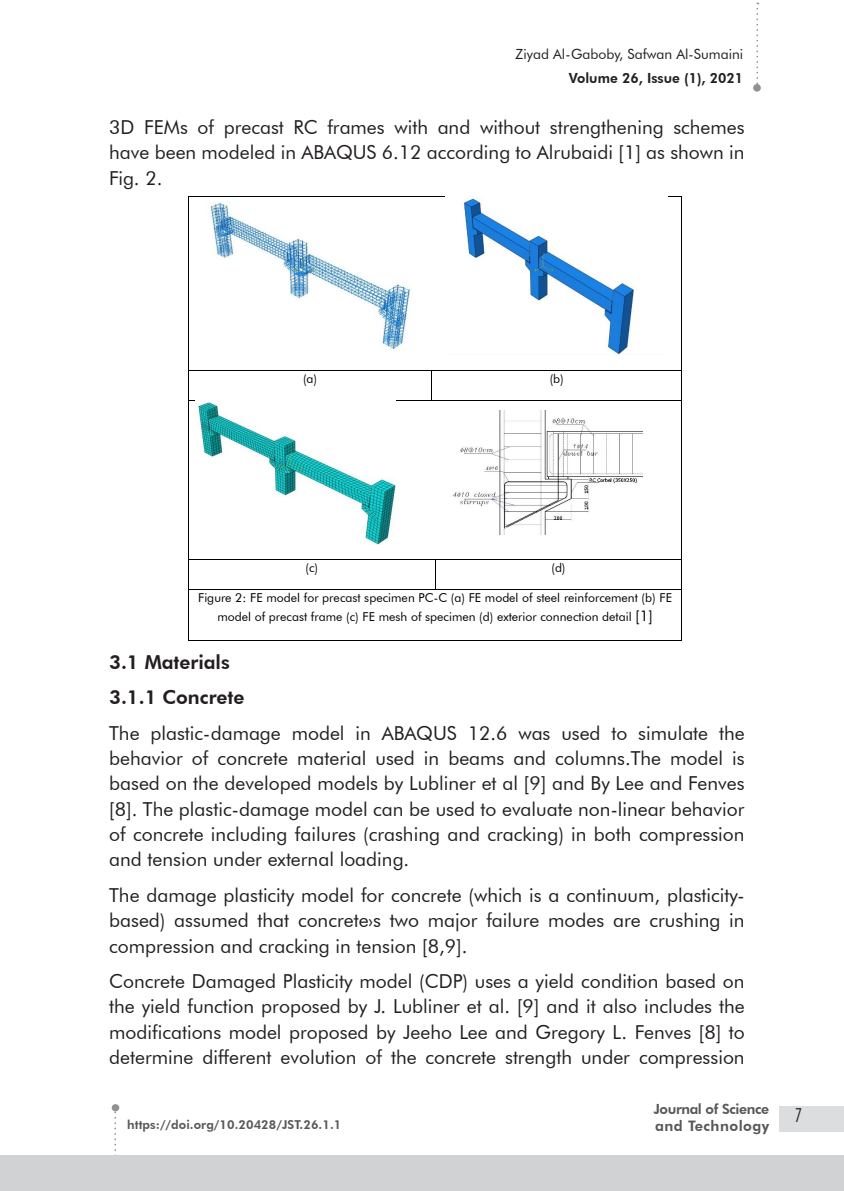
<style>
.page{position:relative;width:844px;height:1191px;background:#fff}
.page>*{position:absolute;margin:0;border:0;box-sizing:border-box;transform-origin:0 0}
.t1{font:19.25px/25.4px "Futura BT";color:#231f20;text-align:justify}
.t2{font:800 19.25px/35.4px "Futura BT";color:#231f20}
.t3{font:300 condensed 19.25px "Futura BT";color:#231f20}
.t4{font:800 14.53px "Futura BT";letter-spacing:.03em;color:#57585a}
.t5{font:14px "Futura BT";color:#231f20}
.t6{font:800 14px "Futura BT";color:#231f20}
.t7{font:800 14px "Futura BT";letter-spacing:-.025em;color:#57585a}
.t8{font:12.25px/19.4px "Futura BT";color:#000;text-align:center}
.t9{font:800 12.25px "Futura BT";letter-spacing:.005em;color:#57585a}
.s1{font-size:14.7px}
</style>
<div class="page">
<svg style="left:756px;top:3px;width:2px;height:81px"></svg>
<div style="left:753px;top:84px;width:7px;height:8px;background:#8f9194;border-radius:50%"></div>
<div style="left:779px;top:1105px;width:64px;height:26px;background:#dcdddf"></div>
<svg style="left:114px;top:1111px;width:2px;height:44px"></svg>
<div style="left:112px;top:1104px;width:7px;height:7px;background:#8f9194;border-radius:50%"></div>
<div style="left:0;top:1155px;width:843px;height:36px;background:#d1d2d4"></div>
<hr style="left:189px;top:196px;width:242px;height:1px;background:#000">
<hr style="left:432px;top:196px;width:249px;height:1px;background:#000">
<hr style="left:188px;top:197px;width:1px;height:173px;background:#000">
<hr style="left:681px;top:197px;width:1px;height:173px;background:#000">
<hr style="left:189px;top:370px;width:242px;height:1px;background:#000">
<hr style="left:432px;top:370px;width:249px;height:1px;background:#000">
<svg style="left:188px;top:370px;width:1px;height:31px"></svg>
<hr style="left:189px;top:400px;width:242px;height:1px;background:#000">
<svg style="left:431px;top:370px;width:4px;height:31px"></svg>
<hr style="left:435px;top:400px;width:246px;height:1px;background:#000">
<svg style="left:681px;top:370px;width:1px;height:31px"></svg>
<hr style="left:188px;top:401px;width:1px;height:158px;background:#000">
<hr style="left:681px;top:401px;width:1px;height:158px;background:#000">
<hr style="left:189px;top:559px;width:245px;height:1px;background:#000">
<hr style="left:436px;top:559px;width:245px;height:1px;background:#000">
<svg style="left:188px;top:559px;width:1px;height:31px"></svg>
<hr style="left:189px;top:589px;width:245px;height:1px;background:#000">
<svg style="left:435px;top:559px;width:1px;height:30px"></svg>
<hr style="left:435px;top:589px;width:246px;height:1px;background:#000">
<svg style="left:681px;top:559px;width:1px;height:31px"></svg>
<hr style="left:188px;top:590px;width:1px;height:49px;background:#000">
<hr style="left:189px;top:639px;width:492px;height:1px;background:#000">
<hr style="left:681px;top:590px;width:1px;height:49px;background:#000">
<img style="left:210px;top:201px;width:201px;height:148px">
<img style="left:463px;top:197px;width:171px;height:158px">
<img style="left:198px;top:401px;width:197px;height:143px">
<img style="left:452px;top:410px;width:190px;height:125px">
<p class="t5" style="left:515px;top:46px;width:229px">Ziyad Al-Gaboby, Safwan Al-Sumaini</p>
<p class="t6" style="left:568px;top:70px;width:176px">Volume 26, Issue (1), 2021</p>
<p class="t1" style="left:109px;top:114px;width:636px">3D FEMs of precast RC frames with and without strengthening schemes have been modeled in ABAQUS 6.12 according to Alrubaidi [1] as shown in Fig. 2.</p>
<p class="t8" style="left:303px;top:368px;width:16px">(a)</p>
<p class="t8" style="left:549px;top:368px;width:16px">(b)</p>
<p class="t8" style="left:305px;top:558px;width:14px">(c)</p>
<p class="t8" style="left:551px;top:558px;width:16px">(d)</p>
<p class="t8" style="left:198px;top:587px;width:475px">Figure 2: FE model for precast specimen PC-C (a) FE model of steel reinforcement (b) FE model of precast frame (c) FE mesh of specimen (d) exterior connection detail <span class="s1">[1]</span></p>
<p class="t2" style="left:109px;top:644px;width:137px">3.1 Materials<br>3.1.1 Concrete</p>
<p class="t1" style="left:109px;top:720px;width:636px">The plastic-damage model in ABAQUS 12.6 was used to simulate the behavior of concrete material used in beams and columns.The model is based on the developed models by Lubliner et al [9] and By Lee and Fenves [8]. The plastic-damage model can be used to evaluate non-linear behavior of concrete including failures (crashing and cracking) in both compression and tension under external loading.</p>
<p class="t1" style="left:109px;top:882px;width:636px">The damage plasticity model for concrete (which is a continuum, plasticity&shy;based) assumed that concrete›s two major failure modes are crushing in compression and cracking in tension [8,9].</p>
<p class="t1" style="left:109px;top:968px;width:636px">Concrete Damaged Plasticity model (CDP) uses a yield condition based on the yield function proposed by J. Lubliner et al. [9] and it also includes the modifications model proposed by Jeeho Lee and Gregory L. Fenves [8] to determine different evolution of the concrete strength under compression</p>
<p class="t9" style="left:127px;top:1117px;width:215px">https://doi.org/10.20428/JST.26.1.1</p>
<p class="t7" style="left:653px;top:1100px;width:117px">Journal of Science</p>
<p class="t4" style="left:655px;top:1117px;width:116px">and Technology</p>
<p class="t3" style="left:794px;top:1103px;width:9px">7</p>
</div>
